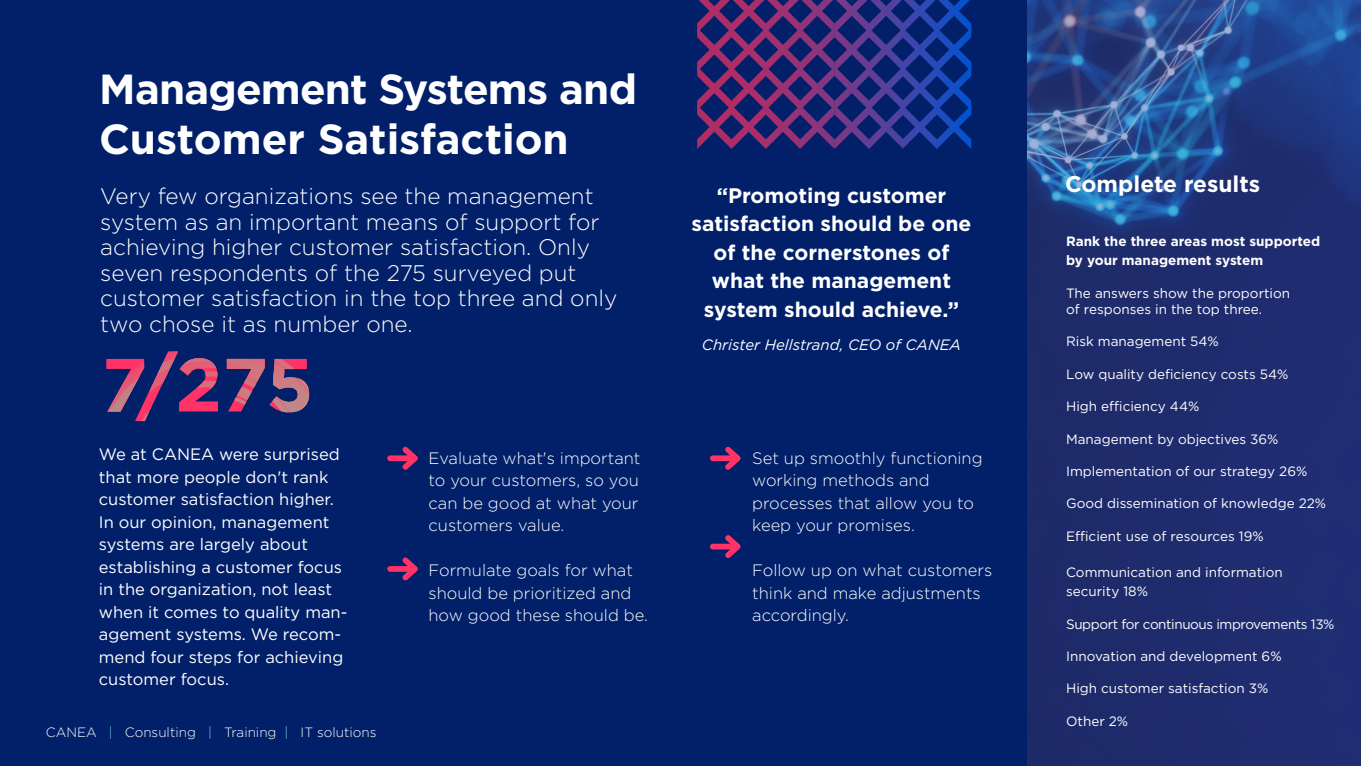
<style>
.page{position:relative;width:1361px;height:766px;background:#fff}
.page>*{position:absolute;margin:0;border:0;box-sizing:border-box;transform-origin:0 0}
.t1{font:700 42px/50.4px "Gotham";letter-spacing:-.015em;color:#fff}
.t2{font:700 22.65px "Gotham";color:#fff}
.ingress{font:300 22.5px/25.5px "Gotham";color:#fff}
.t3{font:700 21px/28.5px "Gotham";color:#fff;text-align:center}
.citat_i_text{font:300 16.5px/22.5px "Gotham";color:#fff}
.Brödtext{font:16.5px/22.5px "Gotham";color:#fff}
.t4{font:italic 15px "Gotham";color:#fff}
.Brödtext-2{font:13.5px/16.2px "Gotham";color:#fff}
.Brödtext-3{font:700 13.5px/19.5px "Gotham";color:#fff}
.t5{font:300 13.5px "Gotham";color:#fff}
.Brödtext-4{font:13.5px "Gotham";letter-spacing:-.03em;color:#fff}
.s1{color:#76d6e2}
</style>
<div class="page">
<div style="left:0;top:0;width:1361px;height:765px;background:#012069"></div>
<svg style="left:1027px;top:0;width:334px;height:765px;background:#213477"></svg>
<svg style="left:106px;top:351px;width:203px;height:70px"></svg>
<svg style="left:387px;top:446px;width:31px;height:23px"></svg>
<svg style="left:710px;top:446px;width:30px;height:23px"></svg>
<svg style="left:387px;top:557px;width:31px;height:23px"></svg>
<svg style="left:710px;top:535px;width:30px;height:23px"></svg>
<svg style="left:697px;top:0;width:274px;height:149px"></svg>
<p class="t1" style="left:99px;top:63px;width:539px">Management Systems and<br>Customer Satisfaction</p>
<p class="ingress" style="left:100px;top:183px;width:518px">Very few organizations see the management system as an important means of support for achieving higher customer satisfaction. Only seven respondents of the 275 surveyed put customer satisfaction in the top three and only two chose it as number one.</p>
<p class="Brödtext" style="left:99px;top:442px;width:250px">We at CANEA were surprised that more people don't rank customer satisfaction higher.<br>In our opinion, management systems are largely about establishing a customer focus in the organization, not least when it comes to quality man&shy;agement systems. We recom&shy;mend four steps for achieving customer focus.</p>
<p class="citat_i_text" style="left:428px;top:446px;width:213px">Evaluate what's important to your customers, so you can be good at what your customers value.</p>
<p class="citat_i_text" style="left:428px;top:558px;width:221px">Formulate goals for what should be prioritized and how good these should be.</p>
<p class="t5" style="left:46px;top:724px;width:332px">CANEA <span class="s1">|</span> Consulting <span class="s1">|</span> Training <span class="s1">|</span> IT solutions</p>
<p class="t3" style="left:691px;top:181px;width:281px">“Promoting customer satisfaction should be one of the cornerstones of what the management system should achieve.”</p>
<p class="t4" style="left:702px;top:335px;width:261px">Christer Hellstrand, CEO of CANEA</p>
<p class="citat_i_text" style="left:752px;top:446px;width:232px">Set up smoothly functioning working methods and processes that allow you to keep your promises.</p>
<p class="citat_i_text" style="left:752px;top:558px;width:242px">Follow up on what customers think and make adjustments accordingly.</p>
<p class="t2" style="left:1065px;top:169px;width:197px">Complete results</p>
<p class="Brödtext-3" style="left:1066px;top:231px;width:256px">Rank the three areas most supported by your management system</p>
<p class="Brödtext-2" style="left:1066px;top:284px;width:226px">The answers show the proportion of responses in the top three.</p>
<p class="Brödtext-2" style="left:1066px;top:333px;width:154px">Risk management 54%</p>
<p class="Brödtext-2" style="left:1066px;top:365px;width:224px">Low quality deficiency costs 54%</p>
<p class="Brödtext-2" style="left:1066px;top:398px;width:135px">High efficiency 44%</p>
<p class="Brödtext-2" style="left:1066px;top:430px;width:214px">Management by objectives 36%</p>
<p class="Brödtext-2" style="left:1066px;top:462px;width:243px">Implementation of our strategy 26%</p>
<p class="Brödtext-2" style="left:1066px;top:495px;width:262px">Good dissemination of knowledge 22%</p>
<p class="Brödtext-2" style="left:1066px;top:527px;width:199px">Efficient use of resources 19%</p>
<p class="Brödtext-2" style="left:1066px;top:561px;width:218px;line-height:19.5px">Communication and information security 18%</p>
<p class="Brödtext-4" style="left:1066px;top:615px;width:270px">Support for continuous improvements 13%</p>
<p class="Brödtext-2" style="left:1066px;top:647px;width:217px">Innovation and development 6%</p>
<p class="Brödtext-2" style="left:1066px;top:680px;width:204px">High customer satisfaction 3%</p>
<p class="Brödtext-2" style="left:1066px;top:712px;width:64px">Other 2%</p>
</div>
